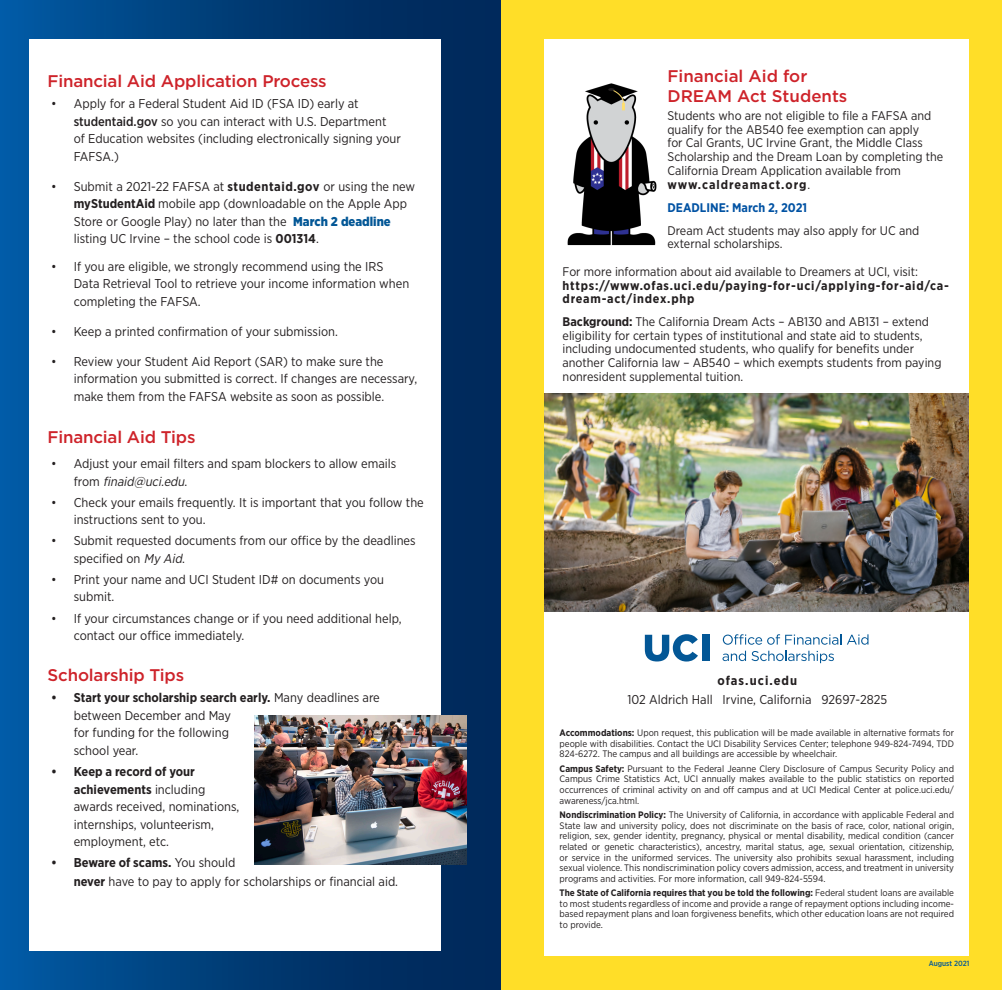
<style>
.page{position:relative;width:1002px;height:990px;background:#fff}
.page>*{position:absolute;margin:0;border:0;box-sizing:border-box;transform-origin:0 0}
.t1{font:500 16.88px/20.2px "Gotham";letter-spacing:-.01em;color:#ce232a}
.t2{font:12.75px/17.5px "Gotham Narrow";color:#231f20}
.t3{font:700 12.75px "Gotham Narrow";letter-spacing:.08em;color:#231f20}
.t4{font:12.5px/13.8px "Gotham Narrow";color:#231f20}
.t5{font:700 12.5px/13.8px "Gotham Narrow";letter-spacing:.06em;color:#231f20}
.t6{font:700 12.5px "Gotham Narrow";color:#0152a3}
.t7{font:9.38px/10.6px "Gotham Narrow";color:#231f20;text-align:justify}
.t8{font:500 7.5px "Gotham Narrow";color:#035796}
.s1{font-weight:500}
.s2{font-weight:700}
.s3{font-weight:900;color:#035796}
.s4{font-style:italic}
</style>
<div class="page">
<div style="left:0;top:0;width:502px;height:990px;background:linear-gradient(to right,#00569d,#032552)"></div>
<div style="left:501px;top:0;width:500px;height:990px;background:#ffde28"></div>
<div style="left:29px;top:39px;width:411px;height:912px;background:#fff"></div>
<img style="left:254px;top:716px;width:213px;height:149px">
<div style="left:544px;top:40px;width:424px;height:916px;background:#fff"></div>
<svg style="left:644px;top:634px;width:53px;height:28px"></svg>
<div style="left:702px;top:635px;width:7px;height:26px;background:#035796"></div>
<svg style="left:722px;top:634px;width:146px;height:11px"></svg>
<svg style="left:722px;top:653px;width:23px;height:8px"></svg>
<svg style="left:751px;top:651px;width:82px;height:12px"></svg>
<img style="left:567px;top:83px;width:90px;height:163px">
<img style="left:544px;top:394px;width:424px;height:218px">
<p class="t1" style="left:48px;top:71px;width:280px">Financial Aid Application Process</p>
<p class="t2" style="left:74px;top:95px;width:328px;text-indent:-22px">• Apply for a Federal Student Aid ID (FSA ID) early at <span class="s1">studentaid.gov</span> so you can interact with U.S. Department<br>of Education websites (including electronically signing your FAFSA.)</p>
<p class="t2" style="left:74px;top:177px;width:343px;text-indent:-22px">• Submit a 2021-22 FAFSA at <span class="s2">studentaid.gov</span> or using the new <span class="s2">myStudentAid</span> mobile app (downloadable on the Apple App Store or Google Play) no later than the <span class="s3">March 2 deadline </span>listing UC Irvine – the school code is <span class="s2">001314</span>.</p>
<p class="t2" style="left:74px;top:257px;width:337px;text-indent:-22px">• If you are eligible, we strongly recommend using the IRS<br>Data Retrieval Tool to retrieve your income information when completing the FAFSA.</p>
<p class="t2" style="left:51px;top:322px;width:288px">• Keep a printed confirmation of your submission.</p>
<p class="t2" style="left:74px;top:352px;width:345px;text-indent:-22px">• Review your Student Aid Report (SAR) to make sure the information you submitted is correct. If changes are necessary, make them from the FAFSA website as soon as possible.</p>
<p class="t1" style="left:48px;top:427px;width:149px">Financial Aid Tips</p>
<p class="t2" style="left:74px;top:455px;width:324px;text-indent:-22px">• Adjust your email filters and spam blockers to allow emails f r o m <span class="s4">finaid@uci.edu</span>.</p>
<p class="t2" style="left:74px;top:493px;width:351px;text-indent:-22px">• Check your emails frequently. It is important that you follow the instructions sent to you.</p>
<p class="t2" style="left:74px;top:532px;width:343px;text-indent:-22px">• Submit requested documents from our office by the deadlines specified on <span class="s4">My Aid</span>.</p>
<p class="t2" style="left:74px;top:570px;width:312px;text-indent:-22px">• Print your name and UCI Student ID# on documents you submit.</p>
<p class="t2" style="left:74px;top:609px;width:329px;text-indent:-22px">• If your circumstances change or if you need additional help, contact our office immediately.</p>
<p class="t1" style="left:48px;top:665px;width:138px">Scholarship Tips</p>
<p class="t2" style="left:74px;top:689px;width:307px;text-indent:-22px"><span class="s2">• Start your scholarship search early.</span> Many deadlines are between December and May<br>for funding for the following<br>school year.</p>
<p class="t2" style="left:74px;top:763px;width:167px;text-indent:-22px"><span class="s2">• Keep a record of your achievements</span> including awards received, nominations, internships, volunteerism, employment, etc.</p>
<p class="t2" style="left:74px;top:853px;width:326px;line-height:18.8px;text-indent:-22px"><span class="s2">• Beware of scams.</span> You should<br><span class="s2">never</span> have to pay to apply for scholarships or financial aid.</p>
<p class="t1" style="left:667px;top:66px;width:181px">Financial Aid for<br>DREAM Act Students</p>
<p class="t4" style="left:667px;top:108px;width:277px">Students who are not eligible to file a FAFSA and qualify for the AB540 fee exemption can apply<br>for Cal Grants, UC Irvine Grant, the Middle Class Scholarship and the Dream Loan by completing the California Dream Application available from <span class="s2">www.caldreamact.org</span>.</p>
<p class="t6" style="left:667px;top:200px;width:141px">DEADLINE: March 2, 2021</p>
<p class="t4" style="left:667px;top:223px;width:253px">Dream Act students may also apply for UC and external scholarships.</p>
<p class="t4" style="left:562px;top:264px;width:357px">For more information about aid available to Dreamers at UCI, visit:</p>
<p class="t5" style="left:562px;top:278px;width:388px">https://www.ofas.uci.edu/paying-for-uci/applying-for-aid/ca&shy;dream-act/index.php</p>
<p class="t4" style="left:562px;top:314px;width:380px"><span class="s2">Background:</span> The California Dream Acts – AB130 and AB131 – extend eligibility for certain types of institutional and state aid to students, including undocumented students, who qualify for benefits under another California law – AB540 – which exempts students from paying nonresident supplemental tuition.</p>
<p class="t3" style="left:717px;top:673px;width:81px">ofas.uci.edu</p>
<p class="t2" style="left:627px;top:691px;width:261px">102 Aldrich Hall Irvine, California 92697-2825</p>
<p class="t7" style="left:559px;top:727px;width:396px"><span class="s2">Accommodations:</span> Upon request, this publication will be made available in alternative formats for people with disabilities. Contact the UCI Disability Services Center; telephone 949-824-7494, TDD 824-6272. The campus and all buildings are accessible by wheelchair.</p>
<p class="t7" style="left:559px;top:763px;width:396px"><span class="s2">Campus Safety:</span> Pursuant to the Federal Jeanne Clery Disclosure of Campus Security Policy and Campus Crime Statistics Act, UCI annually makes available to the public statistics on reported occurrences of criminal activity on and off campus and at UCI Medical Center at police.uci.edu/ awareness/jca.html.</p>
<p class="t7" style="left:559px;top:809px;width:396px"><span class="s2">Nondiscrimination Policy:</span> The University of California, in accordance with applicable Federal and State law and university policy, does not discriminate on the basis of race, color, national origin, religion, sex, gender identity, pregnancy, physical or mental disability, medical condition (cancer related or genetic characteristics), ancestry, marital status, age, sexual orientation, citizenship, or service in the uniformed services. The university also prohibits sexual harassment, including sexual violence. This nondiscrimination policy covers admission, access, and treatment in university programs and activities. For more information, call 949-824-5594.</p>
<p class="t7" style="left:559px;top:887px;width:396px"><span class="s2">The State of California requires that you be told the following:</span> Federal student loans are available to most students regardless of income and provide a range of repayment options including income&shy;based repayment plans and loan forgiveness benefits, which other education loans are not required to provide.</p>
<p class="t8" style="left:928px;top:959px;width:42px">August 2021</p>
</div>
